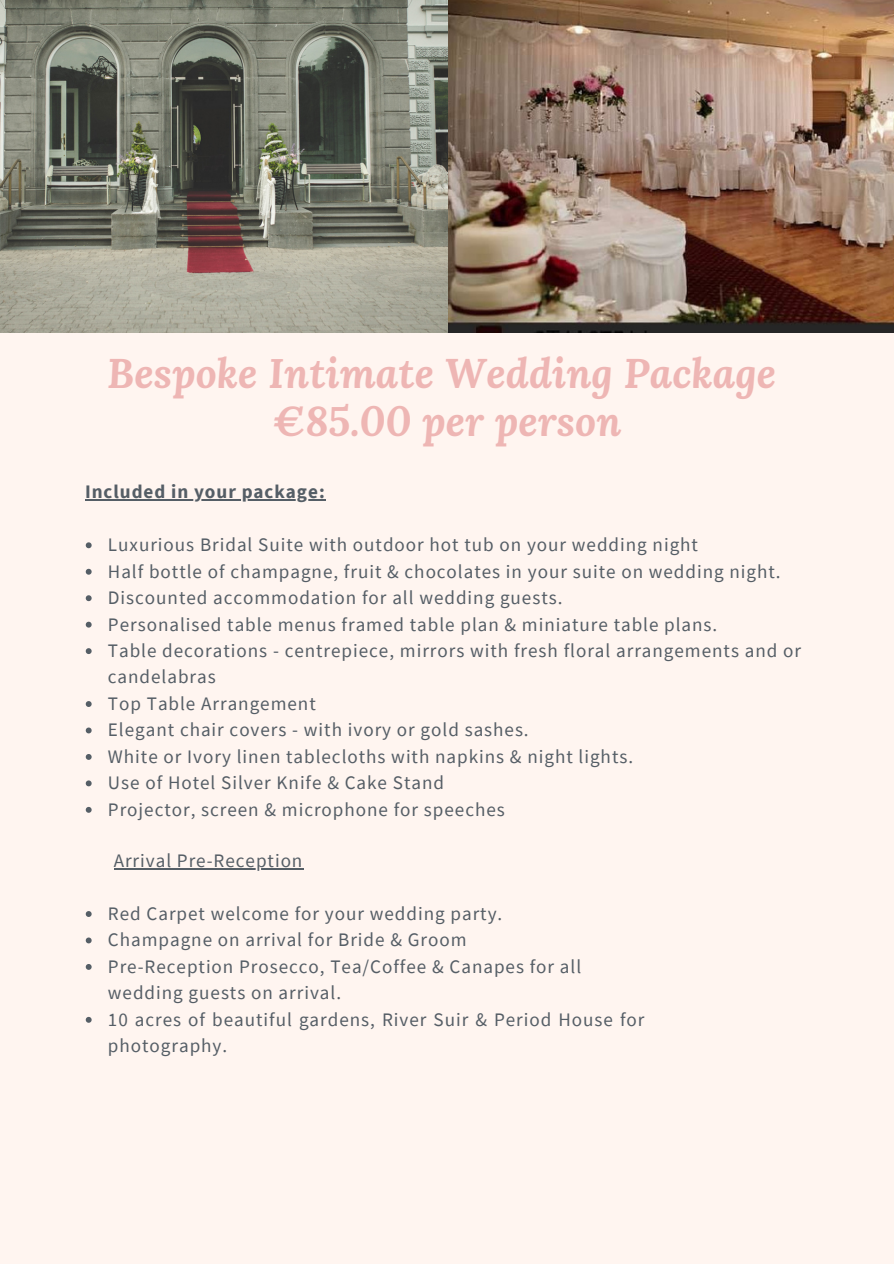
<style>
.page{position:relative;width:894px;height:1264px;background:#fff}
.page>*{position:absolute;margin:0;border:0;box-sizing:border-box;transform-origin:0 0}
.t1{font:italic 700 41.1px "Lora";color:#eeb6b4}
.t2{font:19.05px/26.4px "Source Sans Pro";letter-spacing:.05em;color:#555e66}
.t3{font:700 19.05px "Source Sans Pro";letter-spacing:.05em;color:#555e66}
</style>
<div class="page">
<div style="left:0;top:0;width:893px;height:1263px;background:#fff5f0"></div>
<svg style="left:86px;top:911px;width:6px;height:6px"></svg>
<svg style="left:86px;top:937px;width:6px;height:6px"></svg>
<svg style="left:86px;top:964px;width:6px;height:5px"></svg>
<svg style="left:86px;top:1016px;width:6px;height:6px"></svg>
<hr style="left:114px;top:868px;width:189px;height:1px;background:#555e66">
<img style="left:0;top:0;width:893px;height:332px">
<svg style="left:86px;top:542px;width:6px;height:6px"></svg>
<svg style="left:86px;top:569px;width:6px;height:5px"></svg>
<svg style="left:86px;top:595px;width:6px;height:6px"></svg>
<svg style="left:86px;top:621px;width:6px;height:6px"></svg>
<svg style="left:86px;top:648px;width:6px;height:6px"></svg>
<svg style="left:86px;top:701px;width:6px;height:6px"></svg>
<svg style="left:86px;top:727px;width:6px;height:6px"></svg>
<svg style="left:86px;top:754px;width:6px;height:6px"></svg>
<svg style="left:86px;top:780px;width:6px;height:6px"></svg>
<svg style="left:86px;top:807px;width:6px;height:5px"></svg>
<hr style="left:85px;top:499px;width:240px;height:2px;background:#555e66">
<p class="t1" style="left:107px;top:345px;width:670px">Bespoke Intimate Wedding Package</p>
<p class="t1" style="left:273px;top:394px;width:350px">€85.00 per person</p>
<p class="t3" style="left:85px;top:479px;width:241px">Included in your package:</p>
<p class="t2" style="left:108px;top:531px;width:591px">Luxurious Bridal Suite with outdoor hot tub on your wedding night</p>
<p class="t2" style="left:108px;top:557px;width:674px">Half bottle of champagne, fruit &amp; chocolates in your suite on wedding night.</p>
<p class="t2" style="left:108px;top:584px;width:456px">Discounted accommodation for all wedding guests.</p>
<p class="t2" style="left:108px;top:610px;width:610px">Personalised table menus framed table plan &amp; miniature table plans.</p>
<p class="t2" style="left:108px;top:637px;width:694px">Table decorations - centrepiece, mirrors with fresh floral arrangements and or candelabras</p>
<p class="t2" style="left:108px;top:690px;width:209px">Top Table Arrangement</p>
<p class="t2" style="left:108px;top:716px;width:422px">Elegant chair covers - with ivory or gold sashes.</p>
<p class="t2" style="left:108px;top:742px;width:526px">White or Ivory linen tablecloths with napkins &amp; night lights.</p>
<p class="t2" style="left:108px;top:769px;width:337px">Use of Hotel Silver Knife &amp; Cake Stand</p>
<p class="t2" style="left:108px;top:795px;width:398px">Projector, screen &amp; microphone for speeches</p>
<p class="t2" style="left:114px;top:847px;width:190px">Arrival Pre-Reception</p>
<p class="t2" style="left:108px;top:899px;width:396px">Red Carpet welcome for your wedding party.</p>
<p class="t2" style="left:108px;top:926px;width:360px">Champagne on arrival for Bride &amp; Groom</p>
<p class="t2" style="left:108px;top:952px;width:474px">Pre-Reception Prosecco, Tea/Coffee &amp; Canapes for all wedding guests on arrival.</p>
<p class="t2" style="left:108px;top:1005px;width:538px">10 acres of beautiful gardens, River Suir &amp; Period House for photography.</p>
</div>
